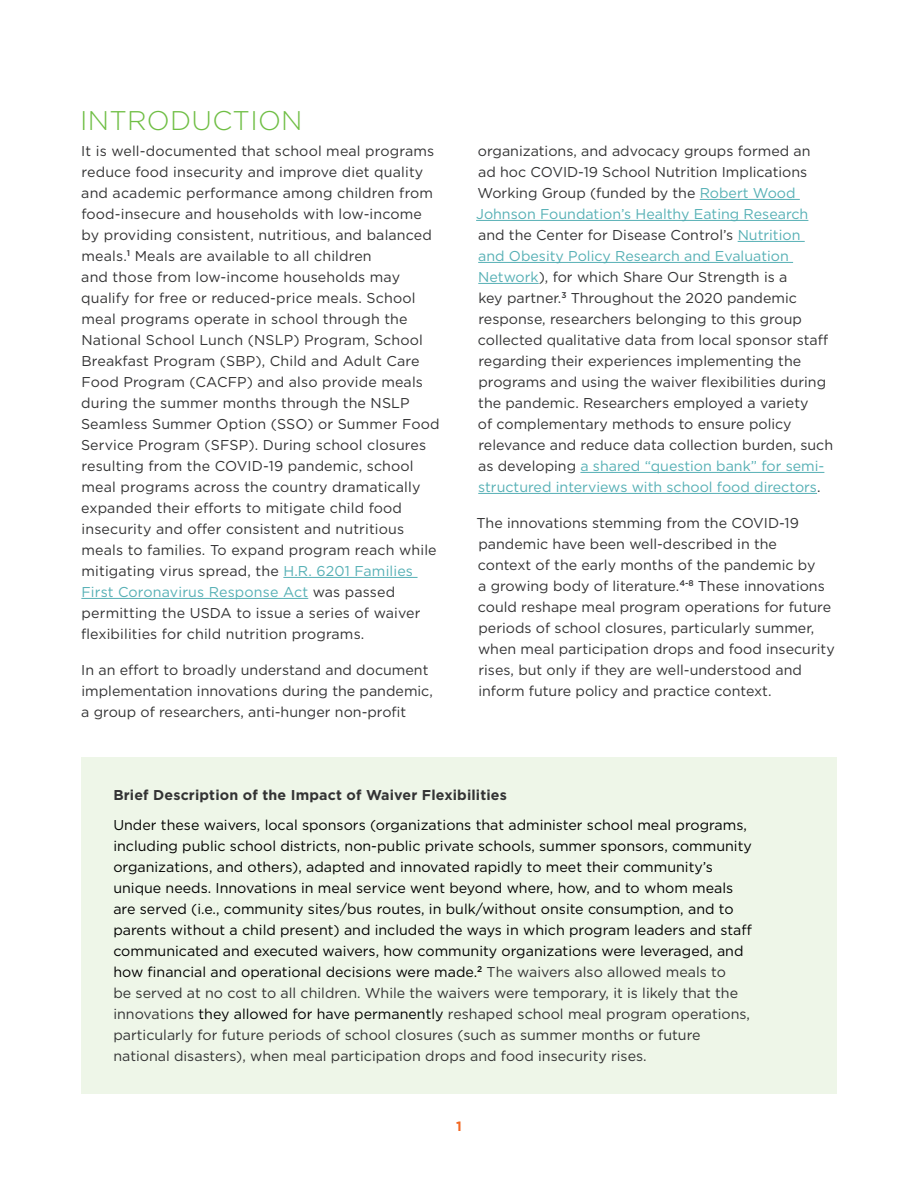
<style>
.page{position:relative;width:918px;height:1188px;background:#fff}
.page>*{position:absolute;margin:0;border:0;box-sizing:border-box;transform-origin:0 0}
.t1{font:300 27px "Gotham";letter-spacing:.01em;color:#6fbe44}
.t2{font:14.25px/21px "Gotham";color:#333334}
.t3{font:14.25px/21px "Gotham";color:#000}
.t4{font:700 14.25px "Gotham";letter-spacing:.01em;color:#333334}
.t5{font:700 13.5px "Gotham";color:#f26722}
.s1{color:#56b0b5}
.s2{color:#333334}
</style>
<div class="page">
<hr style="left:283px;top:577px;width:135px;height:1px;background:#56b0b5">
<hr style="left:81px;top:598px;width:227px;height:1px;background:#56b0b5">
<hr style="left:700px;top:199px;width:100px;height:1px;background:#56b0b5">
<hr style="left:476px;top:220px;width:332px;height:1px;background:#56b0b5">
<hr style="left:738px;top:241px;width:67px;height:1px;background:#56b0b5">
<hr style="left:478px;top:262px;width:315px;height:1px;background:#56b0b5">
<hr style="left:478px;top:283px;width:61px;height:1px;background:#56b0b5">
<hr style="left:580px;top:472px;width:244px;height:1px;background:#56b0b5">
<hr style="left:478px;top:493px;width:339px;height:1px;background:#56b0b5">
<div style="left:81px;top:757px;width:756px;height:337px;background:#eef6e8"></div>
<h1 class="t1" style="left:80px;top:103px;width:224px">INTRODUCTION</h1>
<p class="t2" style="left:81px;top:140px;width:360px">It is well-documented that school meal programs reduce food insecurity and improve diet quality and academic performance among children from food-insecure and households with low-income by providing consistent, nutritious, and balanced meals.<sup>1</sup> Meals are available to all children<br>and those from low-income households may qualify for free or reduced-price meals. School meal programs operate in school through the National School Lunch (NSLP) Program, School Breakfast Program (SBP), Child and Adult Care Food Program (CACFP) and also provide meals during the summer months through the NSLP Seamless Summer Option (SSO) or Summer Food Service Program (SFSP). During school closures resulting from the COVID-19 pandemic, school meal programs across the country dramatically expanded their efforts to mitigate child food insecurity and offer consistent and nutritious meals to families. To expand program reach while mitigating virus spread, the <span class="s1">H.R. 6201 Families First Coronavirus Response Act</span> was passed permitting the USDA to issue a series of waiver flexibilities for child nutrition programs.</p>
<p class="t2" style="left:81px;top:659px;width:353px">In an effort to broadly understand and document implementation innovations during the pandemic, a group of researchers, anti-hunger non-profit</p>
<p class="t2" style="left:476px;top:140px;width:359px">organizations, and advocacy groups formed an<br>ad hoc COVID-19 School Nutrition Implications Working Group (funded by the <span class="s1">Robert Wood Johnson Foundation’s Healthy Eating Research </span>and the Center for Disease Control’s <span class="s1">Nutrition<br>and Obesity Policy Research and Evaluation Network</span>), for which Share Our Strength is a<br>key partner.<sup>3</sup> Throughout the 2020 pandemic response, researchers belonging to this group collected qualitative data from local sponsor staff regarding their experiences implementing the programs and using the waiver flexibilities during the pandemic. Researchers employed a variety<br>of complementary methods to ensure policy relevance and reduce data collection burden, such as developing <span class="s1">a shared “question bank” for semi&shy;structured interviews with school food directors</span>.</p>
<p class="t2" style="left:477px;top:512px;width:360px">The innovations stemming from the COVID-19 pandemic have been well-described in the<br>context of the early months of the pandemic by<br>a growing body of literature.<sup>4-8</sup> These innovations could reshape meal program operations for future periods of school closures, particularly summer, when meal participation drops and food insecurity rises, but only if they are well-understood and inform future policy and practice context.</p>
<p class="t4" style="left:113px;top:786px;width:395px">Brief Description of the Impact of Waiver Flexibilities</p>
<p class="t3" style="left:113px;top:814px;width:640px">Under these waivers, local sponsors (organizations that administer school meal programs, including public school districts, non-public private schools, summer sponsors, community organizations, and others), adapted and innovated rapidly to meet their community’s unique needs. Innovations in meal service went beyond where, how, and to whom meals are served (i.e., community sites/bus routes, in bulk/without onsite consumption, and to parents without a child present) and included the ways in which program leaders and staff communicated and executed waivers, how community organizations were leveraged, and how financial and operational decisions were made.<sup>2</sup> <span class="s2">The waivers also allowed meals to<br>be served at no cost to all children. While the waivers were temporary, it is likely that the innovations</span> they allowed for have permanently <span class="s2">reshaped school meal program operations, particularly for future periods of school closures (such as summer months or future national disasters), when meal participation drops and food insecurity rises.</span></p>
<p class="t5" style="left:456px;top:1118px;width:7px">1</p>
</div>
